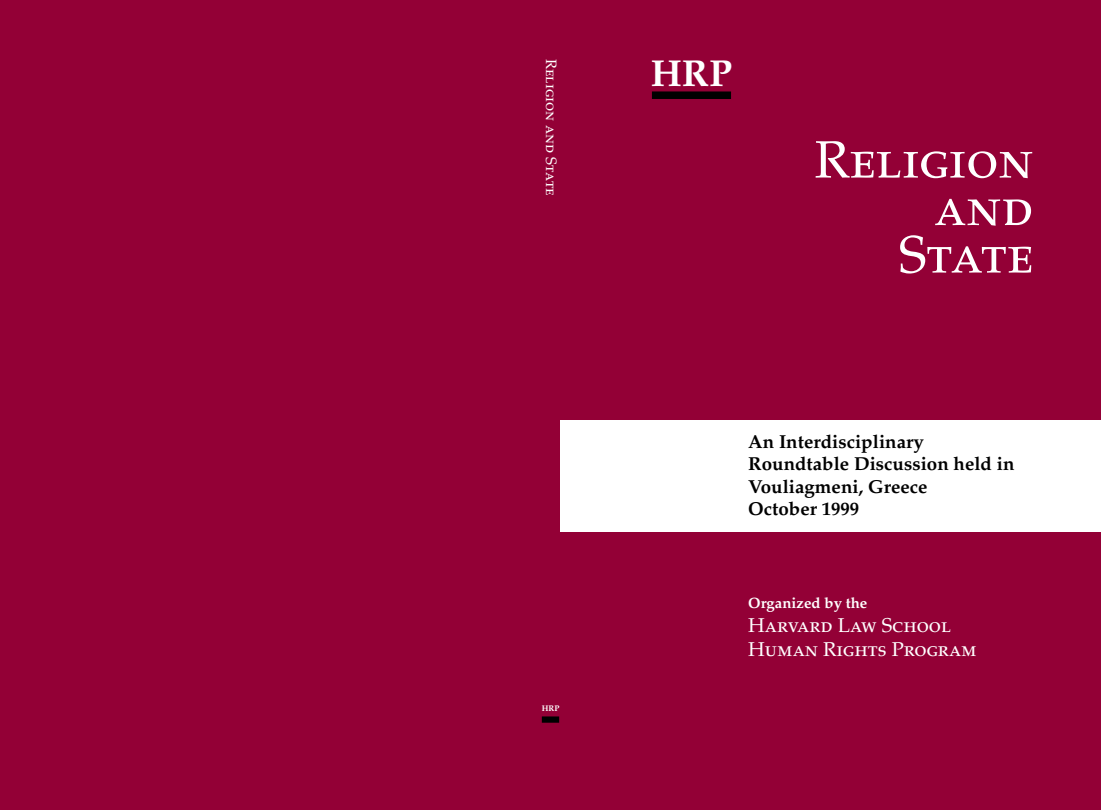
<style>
.page{position:relative;width:1101px;height:810px;background:#fff}
.page>*{position:absolute;margin:0;border:0;box-sizing:border-box;transform-origin:0 0}
.t1{font:52.5px/47.5px "Palatino SC";color:#fff;text-align:right}
.t2{font:700 37.5px "Palatino";color:#fff}
.t3{font:20px/24px "Palatino SC";color:#fff}
.t4{font:700 18.75px/22.5px "Palatino";color:#000}
.t5{font:15px "Palatino SC";color:#fff}
.t6{font:700 15px "Palatino";color:#fff}
.t7{font:700 8.12px "Palatino";color:#fff}
</style>
<div class="page">
<div style="left:0;top:0;width:1100px;height:810px;background:#930036"></div>
<div style="left:652px;top:91px;width:79px;height:8px;background:#000"></div>
<div style="left:560px;top:421px;width:540px;height:111px;background:#fff"></div>
<div style="left:541px;top:716px;width:18px;height:7px;background:#000"></div>
<p class="t5" style="left:560px;top:59px;width:138px;rotate:90deg">Religion and State</p>
<p class="t7" style="left:541px;top:703px;width:19px">HRP</p>
<h2 class="t2" style="left:650px;top:52px;width:83px">HRP</h2>
<h1 class="t1" style="left:814px;top:136px;width:220px">Religion and<br>State</h1>
<p class="t4" style="left:748px;top:430px;width:268px">An Interdisciplinary<br>Roundtable Discussion held in<br>Vouliagmeni, Greece<br>October 1999</p>
<p class="t6" style="left:748px;top:594px;width:121px">Organized by the</p>
<p class="t3" style="left:748px;top:614px;width:230px">Harvard Law School<br>Human Rights Program</p>
</div>
